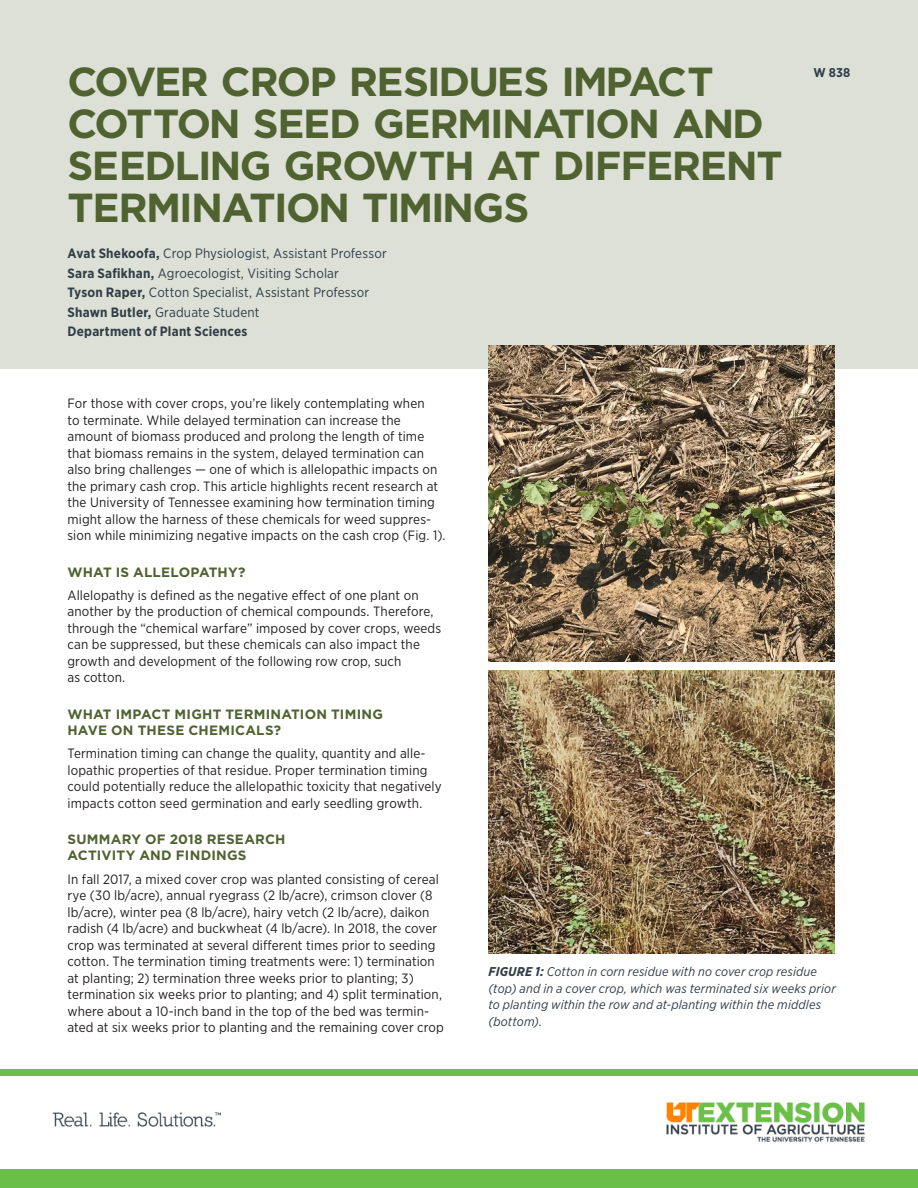
<style>
.page{position:relative;width:918px;height:1188px;background:#fff}
.page>*{position:absolute;margin:0;border:0;box-sizing:border-box;transform-origin:0 0}
.t1{font:700 40.5px/42px "Gotham";letter-spacing:-.04em;color:#506230}
.t2{font:13.5px/16.5px "Gotham Narrow";letter-spacing:.01em;color:#231f20}
.t3{font:13.5px/19.5px "Gotham Narrow";letter-spacing:.01em;color:#313e48}
.t4{font:700 13.5px/16.2px "Gotham";letter-spacing:.015em;color:#506230}
.t5{font:italic 12.75px/16.5px "Gotham Narrow";letter-spacing:.01em;color:#313e48}
.t6{font:700 12.75px "Gotham Narrow";color:#313e48}
.s1{font-weight:700}
</style>
<div class="page">
<div style="left:0;top:0;width:918px;height:368px;background:#dce0d6"></div>
<img style="left:489px;top:670px;width:345px;height:284px">
<img style="left:489px;top:345px;width:345px;height:316px">
<img style="left:52px;top:1102px;width:813px;height:40px">
<div style="left:0;top:1169px;width:918px;height:19px;background:#6abf4b"></div>
<div style="left:0;top:1069px;width:918px;height:7px;background:#6abf4b"></div>
<p class="t1" style="left:68px;top:61px;width:717px">COVER CROP RESIDUES IMPACT<br>COTTON SEED GERMINATION AND<br>SEEDLING GROWTH AT DIFFERENT<br>TERMINATION TIMINGS</p>
<p class="t3" style="left:68px;top:243px;width:321px"><span class="s1">Avat Shekoofa,</span> Crop Physiologist, Assistant Professor <span class="s1">Sara Safkhan,</span> Agroecologist, Visiting Scholar<br><span class="s1">Tyson Raper,</span> Cotton Specialist, Assistant Professor <span class="s1">Shawn Butler,</span> Graduate Student<br><span class="s1">Department of Plant Sciences</span></p>
<h6 class="t6" style="left:814px;top:64px;width:38px">W 838</h6>
<p class="t2" style="left:67px;top:395px;width:380px">For those with cover crops, you’re likely contemplating when<br>to terminate. While delayed termination can increase the amount of biomass produced and prolong the length of time that biomass remains in the system, delayed termination can also bring challenges — one of which is allelopathic impacts on the primary cash crop. This article highlights recent research at the University of Tennessee examining how termination timing might allow the harness of these chemicals for weed suppres&shy;sion while minimizing negative impacts on the cash crop (Fig. 1).</p>
<h5 class="t4" style="left:67px;top:564px;width:179px">WHAT IS ALLELOPATHY?</h5>
<p class="t2" style="left:67px;top:587px;width:375px">Allelopathy is defned as the negative efect of one plant on another by the production of chemical compounds. Therefore, through the “chemical warfare” imposed by cover crops, weeds can be suppressed, but these chemicals can also impact the growth and development of the following row crop, such<br>as cotton.</p>
<h5 class="t4" style="left:67px;top:706px;width:317px">WHAT IMPACT MIGHT TERMINATION TIMING<br>HAVE ON THESE CHEMICALS?</h5>
<p class="t2" style="left:67px;top:745px;width:376px">Termination timing can change the quality, quantity and alle&shy;lopathic properties of that residue. Proper termination timing could potentially reduce the allelopathic toxicity that negatively impacts cotton seed germination and early seedling growth.</p>
<h5 class="t4" style="left:67px;top:831px;width:219px">SUMMARY OF 2018 RESEARCH<br>ACTIVITY AND FINDINGS</h5>
<p class="t2" style="left:67px;top:870px;width:378px">In fall 2017, a mixed cover crop was planted consisting of cereal rye (30 lb/acre), annual ryegrass (2 lb/acre), crimson clover (8 lb/acre), winter pea (8 lb/acre), hairy vetch (2 lb/acre), daikon radish (4 lb/acre) and buckwheat (4 lb/acre). In 2018, the cover crop was terminated at several diferent times prior to seeding cotton. The termination timing treatments were: 1) termination at planting; 2) termination three weeks prior to planting; 3) termination six weeks prior to planting; and 4) split termination, where about a 10-inch band in the top of the bed was termin&shy;ated at six weeks prior to planting and the remaining cover crop</p>
<p class="t5" style="left:489px;top:963px;width:349px"><span class="s1">FIGURE 1:</span> Cotton in corn residue with no cover crop residue (top) and in a cover crop, which was terminated six weeks prior to planting within the row and at-planting within the middles (bottom).</p>
</div>
